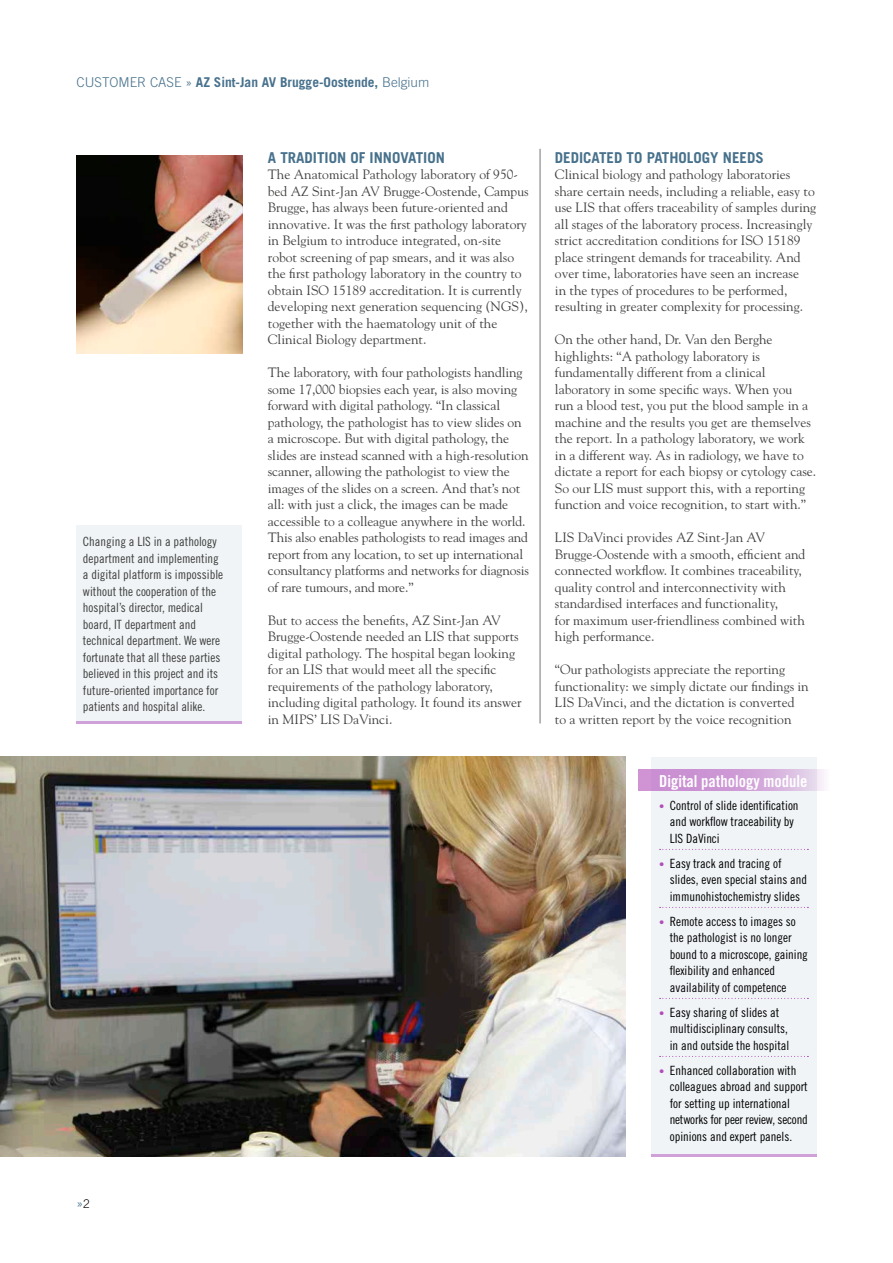
<style>
.page{position:relative;width:893px;height:1263px;background:#fff}
.page>*{position:absolute;margin:0;border:0;box-sizing:border-box;transform-origin:0 0}
.t1{font:16.5px "Trade Gothic Bold Cond Twenty";color:#fff}
.t2{font:700 15px "Trade Gothic";color:#47718c}
.t3{font:13.5px/16.5px "Goudy";color:#3e3e3d}
.t4{font:700 13.5px "Trade Gothic";color:#47718c}
.t5{font:300 13.5px "Trade Gothic";color:#47718c}
.t6{font:12.75px/16.5px "Trade Gothic Cond Eighteen";color:#000}
.t7{font:12.75px/16.5px "Trade Gothic Cond Eighteen";color:#3e3e3d}
.s1{font-weight:300}
.s2{font-size:12px;color:#000}
.s3{font-size:10.5px;color:#b14dba}
</style>
<div class="page">
<hr style="left:540px;top:149px;width:1px;height:574px;background:#747474">
<div style="left:651px;top:757px;width:165px;height:399px;background:#f0f4f6"></div>
<svg style="left:660px;top:849px;width:148px;height:1px"></svg>
<svg style="left:660px;top:907px;width:148px;height:1px"></svg>
<svg style="left:660px;top:998px;width:148px;height:1px"></svg>
<svg style="left:660px;top:1056px;width:148px;height:1px"></svg>
<svg style="left:638px;top:770px;width:186px;height:21px;background:#d2a5da"></svg>
<hr style="left:651px;top:1154px;width:165px;height:3px;background:#b14dba">
<img style="left:0;top:757px;width:625px;height:400px">
<img style="left:77px;top:155px;width:165px;height:198px">
<div style="left:77px;top:526px;width:165px;height:198px;background:#f0f4f6"></div>
<hr style="left:77px;top:722px;width:165px;height:2px;background:#b14dba">
<p class="t4" style="left:77px;top:74px;width:354px"><span class="s1">CUSTOMER CASE »</span> AZ Sint-Jan AV Brugge-Oostende, <span class="s1">Belgium</span></p>
<p class="t7" style="left:83px;top:533px;width:142px">Changing a LIS in a pathology department and implementing a digital platform is impossible without the cooperation of the hospital’s director, medical board, IT department and technical department. We were fortunate that all these parties believed in this project and its future-oriented importance for patients and hospital alike.</p>
<p class="t2" style="left:268px;top:148px;width:179px">A TRADITION OF INNOVATION</p>
<p class="t3" style="left:268px;top:166px;width:262px">The Anatomical Pathology laboratory of 950- bed AZ Sint-Jan AV Brugge-Oostende, Campus Brugge, has always been future-oriented and innovative. It was the first pathology laboratory in Belgium to introduce integrated, on-site robot screening of pap smears, and it was also the first pathology laboratory in the country to obtain ISO 15189 accreditation. It is currently developing next generation sequencing (NGS), together with the haematology unit of the Clinical Biology department.</p>
<p class="t3" style="left:268px;top:364px;width:262px">The laboratory, with four pathologists handling some 17,000 biopsies each year, is also moving forward with digital pathology. “In classical pathology, the pathologist has to view slides on a microscope. But with digital pathology, the slides are instead scanned with a high-resolution scanner, allowing the pathologist to view the images of the slides on a screen. And that’s not all: with just a click, the images can be made accessible to a colleague anywhere in the world.<br>This also enables pathologists to read images and report from any location, to set up international consultancy platforms and networks for diagnosis of rare tumours, and more.”</p>
<p class="t3" style="left:268px;top:611px;width:255px">But to access the benefits, AZ Sint-Jan AV Brugge-Oostende needed an LIS that supports digital pathology. The hospital began looking for an LIS that would meet all the specific requirements of the pathology laboratory, including digital pathology. It found its answer in MIPS’ LIS DaVinci.</p>
<p class="t5" style="left:77px;top:1195px;width:15px">»<span class="s2">2</span></p>
<p class="t2" style="left:555px;top:148px;width:210px">DEDICATED TO PATHOLOGY NEEDS</p>
<p class="t3" style="left:555px;top:166px;width:263px">Clinical biology and pathology laboratories share certain needs, including a reliable, easy to use LIS that offers traceability of samples during all stages of the laboratory process. Increasingly strict accreditation conditions for ISO 15189 place stringent demands for traceability. And over time, laboratories have seen an increase<br>in the types of procedures to be performed, resulting in greater complexity for processing.</p>
<p class="t3" style="left:555px;top:331px;width:263px">On the other hand, Dr. Van den Berghe highlights: “A pathology laboratory is fundamentally different from a clinical laboratory in some specific ways. When you<br>run a blood test, you put the blood sample in a machine and the results you get are themselves the report. In a pathology laboratory, we work in a different way. As in radiology, we have to dictate a report for each biopsy or cytology case.<br>So our LIS must support this, with a reporting function and voice recognition, to start with.”</p>
<p class="t3" style="left:555px;top:529px;width:252px">LIS DaVinci provides AZ Sint-Jan AV Brugge-Oostende with a smooth, efficient and connected workflow. It combines traceability, quality control and interconnectivity with standardised interfaces and functionality,<br>for maximum user-friendliness combined with high performance.</p>
<p class="t3" style="left:555px;top:661px;width:255px">“Our pathologists appreciate the reporting functionality: we simply dictate our findings in LIS DaVinci, and the dictation is converted to a written report by the voice recognition</p>
<p class="t1" style="left:659px;top:771px;width:150px">Digital pathology module</p>
<p class="t6" style="left:670px;top:796px;width:130px;text-indent:-11px"><span class="s3">•</span> Control of slide identification and workflow traceability by<br>LIS DaVinci</p>
<p class="t6" style="left:670px;top:854px;width:139px;text-indent:-11px"><span class="s3">•</span> Easy track and tracing of slides, even special stains and immunohistochemistry slides</p>
<p class="t6" style="left:670px;top:912px;width:140px;text-indent:-11px"><span class="s3">•</span> Remote access to images so the pathologist is no longer bound to a microscope, gaining flexibility and enhanced availability of competence</p>
<p class="t6" style="left:670px;top:1003px;width:121px;text-indent:-11px"><span class="s3">•</span> Easy sharing of slides at multidisciplinary consults, in and outside the hospital</p>
<p class="t6" style="left:670px;top:1061px;width:140px;text-indent:-11px"><span class="s3">•</span> Enhanced collaboration with colleagues abroad and support for setting up international networks for peer review, second opinions and expert panels.</p>
</div>
